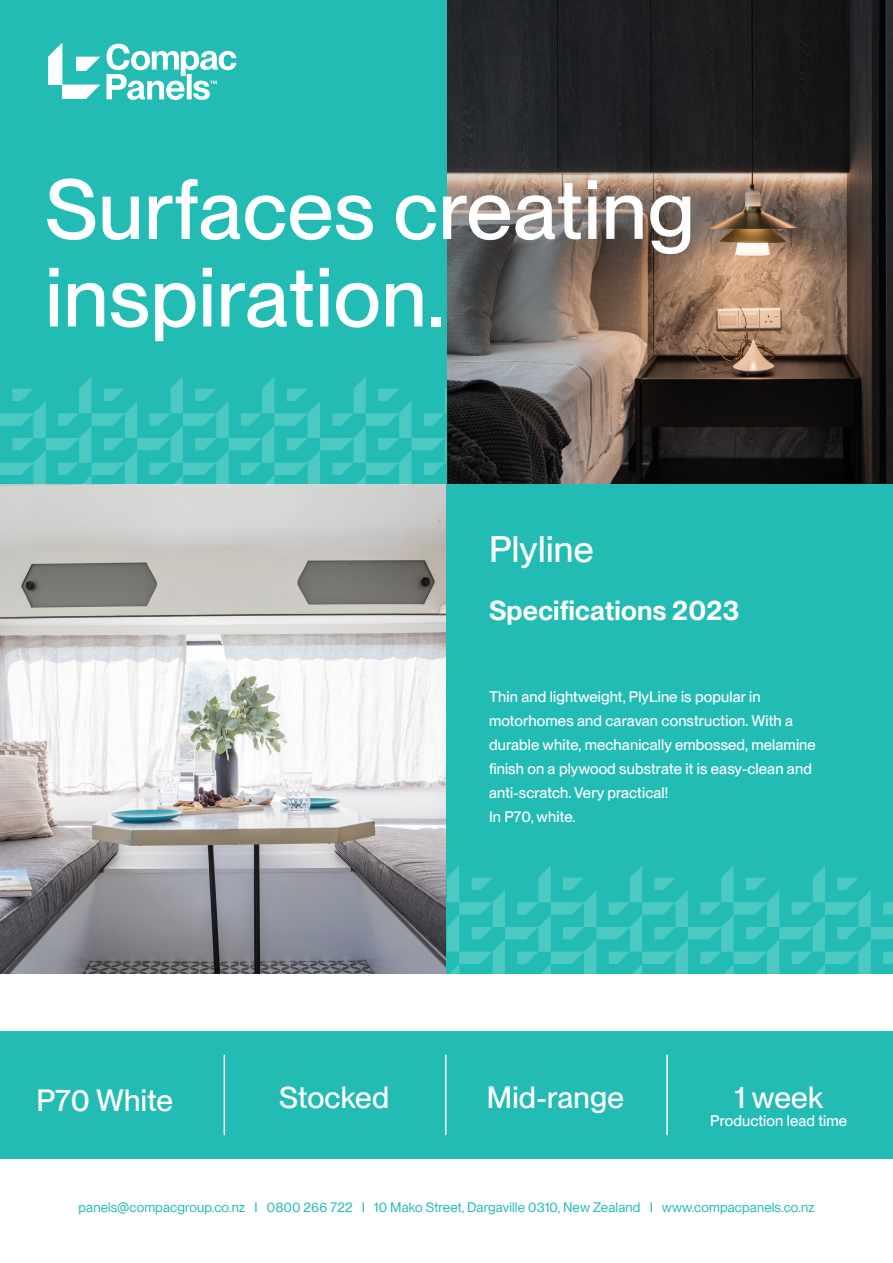
<style>
.page{position:relative;width:893px;height:1263px;background:#fff}
.page>*{position:absolute;margin:0;border:0;box-sizing:border-box;transform-origin:0 0}
.t1{font:500 82.95px/87.4px "PP Neue Montreal";letter-spacing:.01em;color:#fff}
.t2{font:500 36px "PP Neue Montreal";letter-spacing:.01em;color:#fff}
.t3{font:500 30px "PP Neue Montreal";letter-spacing:.01em;color:#fff}
.t4{font:600 27px "PP Neue Montreal";letter-spacing:.01em;color:#fff}
.t5{font:500 15px/24px "PP Neue Montreal";letter-spacing:.01em;color:#fff}
.t6{font:13.5px "PP Neue Montreal";letter-spacing:.01em;color:#22bcb5}
</style>
<div class="page">
<img style="left:446px;top:0;width:447px;height:485px">
<div style="left:0;top:1031px;width:893px;height:128px;background:#22bcb5"></div>
<div style="left:0;top:0;width:446px;height:485px;background:#22bcb5"></div>
<img style="left:0;top:485px;width:446px;height:489px">
<div style="left:446px;top:485px;width:447px;height:489px;background:#22bcb5"></div>
<svg style="left:0;top:377px;width:446px;height:108px"></svg>
<svg style="left:447px;top:866px;width:446px;height:108px"></svg>
<svg style="left:106px;top:44px;width:130px;height:56px"></svg>
<svg style="left:48px;top:43px;width:52px;height:56px"></svg>
<hr style="left:224px;top:1055px;width:1px;height:79px;background:#fff">
<hr style="left:445px;top:1055px;width:1px;height:79px;background:#fff">
<hr style="left:666px;top:1055px;width:2px;height:79px;background:#fff">
<p class="t1" style="left:45px;top:166px;width:651px">Surfaces creating inspiration.</p>
<p class="t2" style="left:489px;top:528px;width:106px">Plyline</p>
<p class="t4" style="left:489px;top:594px;width:252px">Specifications 2023</p>
<p class="t5" style="left:489px;top:684px;width:328px">Thin and lightweight, PlyLine is popular in motorhomes and caravan construction. With a durable white, mechanically embossed, melamine finish on a plywood substrate it is easy-clean and anti-scratch. Very practical!</p>
<p class="t5" style="left:489px;top:804px;width:88px">In P70, white.</p>
<p class="t3" style="left:36px;top:1083px;width:138px">P70 White</p>
<p class="t3" style="left:279px;top:1079px;width:112px">Stocked</p>
<p class="t3" style="left:487px;top:1079px;width:139px">Mid-range</p>
<p class="t3" style="left:735px;top:1079px;width:89px">1 week</p>
<p class="t5" style="left:710px;top:1108px;width:138px">Production lead time</p>
<p class="t6" style="left:78px;top:1199px;width:737px">panels@compacgroup.co.nz I 0800 266 722 I 10 Mako Street, Dargaville 0310, New Zealand I www.compacpanels.co.nz</p>
</div>
